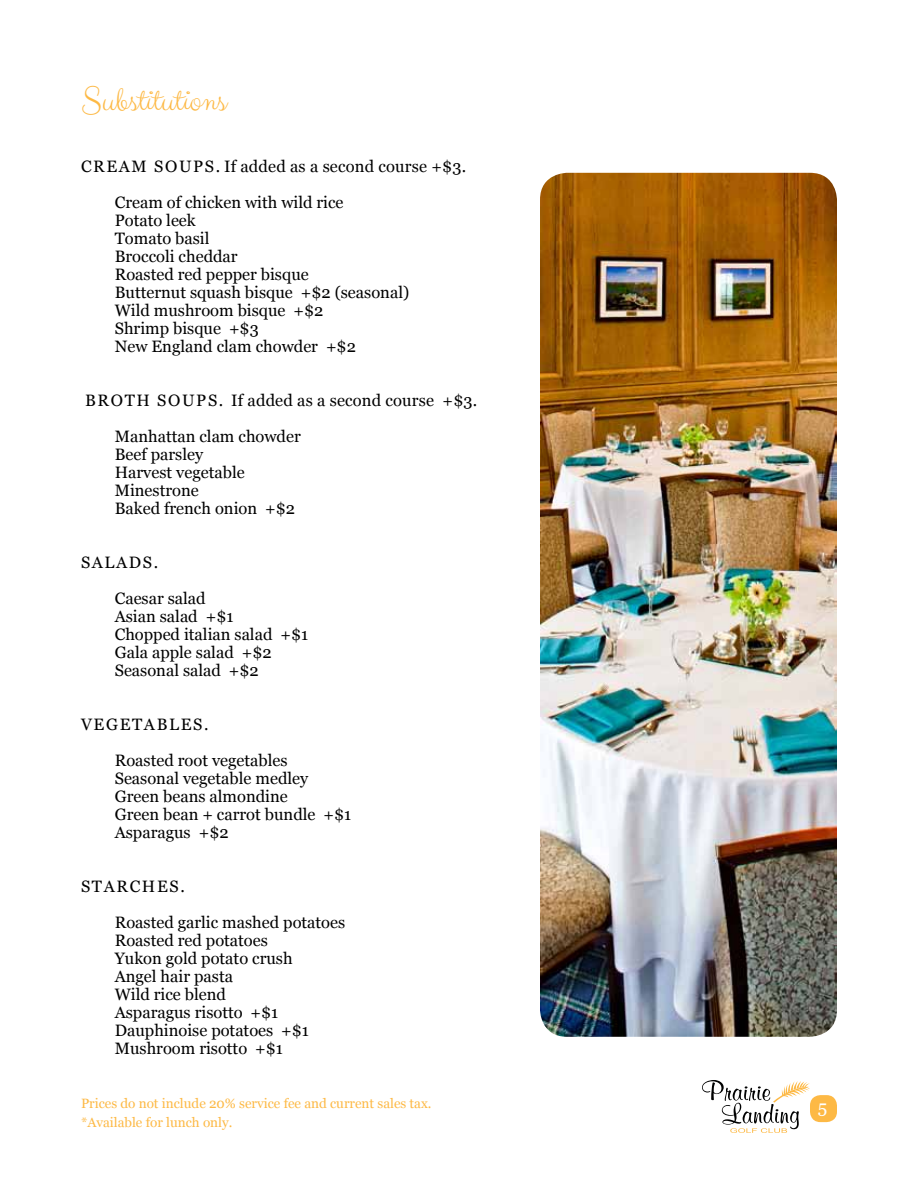
<style>
.page{position:relative;width:918px;height:1188px;background:#fff}
.page>*{position:absolute;margin:0;border:0;box-sizing:border-box;transform-origin:0 0}
.t1{font:36px "Clicker Script";color:#fdb945}
.t2{font:18px "Georgia";color:#fff}
.t3{font:16.5px/18px "Georgia";color:#000}
.t4{font:16.5px/18px "Georgia";color:#000101}
.t5{font:16.5px "Georgia";letter-spacing:.1em;color:#000101}
.t6{font:13.5px/19.4px "Georgia";color:#fdb945}
</style>
<div class="page">
<svg style="left:702px;top:1080px;width:108px;height:53px"></svg>
<div style="left:810px;top:1095px;width:27px;height:27px;background:#fdb945;border-radius:10px"></div>
<img style="left:540px;top:173px;width:297px;height:864px">
<h1 class="t1" style="left:81px;top:77px;width:147px">Substitutions</h1>
<p class="t4" style="left:115px;top:148px;width:353px;line-height:36px;text-indent:-34px">Cr eam so ups . If added as a second course +$3.<br>Cream of chicken with wild rice</p>
<p class="t4" style="left:115px;top:211px;width:296px">Potato leek<br>Tomato basil<br>Broccoli cheddar<br>Roasted red pepper bisque<br>Butternut squash bisque +$2 (seasonal)<br>Wild mushroom bisque +$2<br>Shrimp bisque +$3<br>New England clam chowder +$2</p>
<p class="t4" style="left:85px;top:391px;width:394px">Bro th so ups . If added as a second course +$3.</p>
<p class="t3" style="left:115px;top:427px;width:188px">Manhattan clam chowder<br>Beef parsley<br>Harvest vegetable<br>Minestrone<br>Baked french onion +$2</p>
<p class="t4" style="left:81px;top:553px;width:79px">Salads.</p>
<p class="t3" style="left:115px;top:589px;width:195px">Caesar salad<br>Asian salad +$1<br>Chopped italian salad +$1<br>Gala apple salad +$2<br>Seasonal salad +$2</p>
<p class="t5" style="left:81px;top:714px;width:129px">Vegetables.</p>
<p class="t3" style="left:115px;top:751px;width:238px">Roasted root vegetables<br>Seasonal vegetable medley<br>Green beans almondine<br>Green bean + carrot bundle +$1<br>Asparagus +$2</p>
<p class="t4" style="left:81px;top:877px;width:49px">Starch</p>
<p class="t4" style="left:157px;top:877px;width:29px">es.</p>
<p class="t3" style="left:115px;top:913px;width:232px">Roasted garlic mashed potatoes<br>Roasted red potatoes<br>Yukon gold potato crush<br>Angel hair pasta<br>Wild rice blend<br>Asparagus risotto +$1<br>Dauphinoise potatoes +$1<br>Mushroom risotto +$1</p>
<p class="t6" style="left:81px;top:1094px;width:352px">Prices do not include 20% service fee and current sales tax. *Available for lunch only.</p>
<p class="t2" style="left:818px;top:1096px;width:11px">5</p>
</div>
